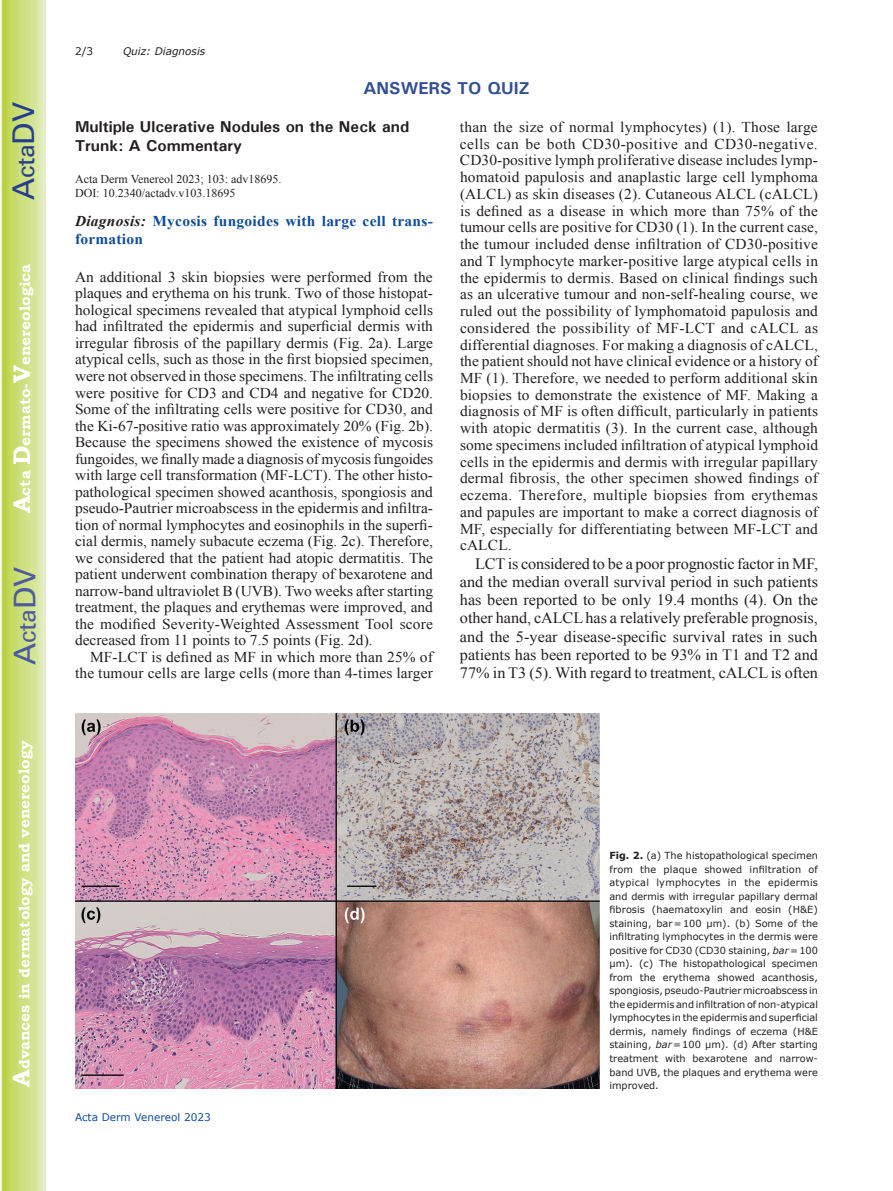
<style>
.page{position:relative;width:893px;height:1191px;background:#fff}
.page>*{position:absolute;margin:0;border:0;box-sizing:border-box;transform-origin:0 0}
.t1{font:30px "Univers";color:#4d5a9e}
.t2{font:30px "Univers";color:#253f8e}
.t3{font:700 17.25px "Univers";color:#324f95}
.t4{font:15.75px/18.3px "Times New Roman";color:#231f20;text-align:justify}
.t5{font:700 15.75px/18.9px "Univers";color:#231f20}
.t6{font:15px/16.8px "Times New Roman";letter-spacing:.01em;color:#231f20;text-align:justify}
.t7{font:700 15px "Bookman Old Style";color:#fff}
.t8{font:700 15px/18px "Times New Roman";letter-spacing:.015em;color:#0f4d96}
.t9{font:12px/14.4px "Times New Roman";color:#231f20}
.t10{font:10.5px "Verdana";color:#0f4d96}
.t11{font:italic 10.5px "Verdana";color:#231f20}
.t12{font:10.5px "Verdana";color:#231f20}
.t13{font:9.75px/13.5px "Verdana";color:#231f20;text-align:justify}
.s1{font-size:24px}
.s2{font-style:italic;color:#231f20}
.s3{font-weight:700}
.s4{font-style:italic}
</style>
<div class="page">
<svg style="left:1px;top:0;width:45px;height:1191px;background:#cfe084"></svg>
<img style="left:75px;top:714px;width:525px;height:375px">
<h1 class="t2" style="left:6px;top:200px;width:100px;rotate:-90deg">A<span class="s1">cta</span>DV</h1>
<p class="t7" style="left:16px;top:513px;width:251px;rotate:-90deg"><span class="s1">A</span>cta <span class="s1">D</span>ermato-<span class="s1">V</span>enereologica</p>
<h1 class="t1" style="left:7px;top:665px;width:100px;rotate:-90deg">A<span class="s1">cta</span>DV</h1>
<p class="t7" style="left:15px;top:1087px;width:347px;rotate:-90deg"><span class="s1">A</span>dvances in dermatology and venereology</p>
<p class="t12" style="left:75px;top:44px;width:20px">2/3</p>
<p class="t11" style="left:123px;top:44px;width:84px">Quiz: Diagnosis</p>
<p class="t3" style="left:363px;top:77px;width:168px">ANSWERS TO QUIZ</p>
<p class="t5" style="left:75px;top:117px;width:336px">Multiple Ulcerative Nodules on the Neck and<br>Trunk: A Commentary</p>
<p class="t9" style="left:75px;top:171px;width:208px">Acta Derm Venereol 2023; 103: adv18695.<br>DOI: 10.2340/actadv.v103.18695</p>
<p class="t8" style="left:75px;top:211px;width:359px"><span class="s2">Diagnosis:</span> Mycosis fungoides with large cell trans&shy;formation</p>
<p class="t6" style="left:75px;top:268px;width:360px">An additional 3 skin biopsies were performed from the plaques and erythema on his trunk. Two of those histopat&shy;hological specimens revealed that atypical lymphoid cells had infiltrated the epidermis and superficial dermis with irregular fibrosis of the papillary dermis (Fig. 2a). Large atypical cells, such as those in the first biopsied specimen, were not observed in those specimens. The infiltrating cells were positive for CD3 and CD4 and negative for CD20.<br>Some of the infiltrating cells were positive for CD30, and the Ki-67-positive ratio was approximately 20% (Fig. 2b).<br>Because the specimens showed the existence of mycosis fungoides, we finally made a diagnosis of mycosis fungoides with large cell transformation (MF-LCT). The other histo&shy;pathological specimen showed acanthosis, spongiosis and pseudo-Pautrier microabscess in the epidermis and infiltra&shy;tion of normal lymphocytes and eosinophils in the superfi&shy;cial dermis, namely subacute eczema (Fig. 2c). Therefore, we considered that the patient had atopic dermatitis. The patient underwent combination therapy of bexarotene and narrow-band ultraviolet B (UVB). Two weeks after starting treatment, the plaques and erythemas were improved, and the modified Severity-Weighted Assessment Tool score decreased from 11 points to 7.5 points (Fig. 2d).</p>
<p class="t6" style="left:75px;top:648px;width:359px;text-align:right">MF-LCT is defined as MF in which more than 25% of the tumour cells are large cells (more than 4-times larger</p>
<p class="t6" style="left:460px;top:118px;width:360px">than the size of normal lymphocytes) (1). Those large cells can be both CD30-positive and CD30-negative.<br>CD30-positive lymph proliferative disease includes lymp&shy;homatoid papulosis and anaplastic large cell lymphoma (ALCL) as skin diseases (2). Cutaneous ALCL (cALCL) is defined as a disease in which more than 75% of the tumour cells are positive for CD30 (1). In the current case, the tumour included dense infiltration of CD30-positive and T lymphocyte marker-positive large atypical cells in the epidermis to dermis. Based on clinical findings such as an ulcerative tumour and non-self-healing course, we ruled out the possibility of lymphomatoid papulosis and considered the possibility of MF-LCT and cALCL as differential diagnoses. For making a diagnosis of cALCL, the patient should not have clinical evidence or a history of MF (1). Therefore, we needed to perform additional skin biopsies to demonstrate the existence of MF. Making a diagnosis of MF is often difficult, particularly in patients with atopic dermatitis (3). In the current case, although some specimens included infiltration of atypical lymphoid cells in the epidermis and dermis with irregular papillary dermal fibrosis, the other specimen showed findings of eczema. Therefore, multiple biopsies from erythemas and papules are important to make a correct diagnosis of MF, especially for differentiating between MF-LCT and cALCL.</p>
<p class="t4" style="left:460px;top:554px;width:360px;text-indent:15px">LCT is considered to be a poor prognostic factor in MF, and the median overall survival period in such patients has been reported to be only 19.4 months (4). On the other hand, cALCL has a relatively preferable prognosis, and the 5-year disease-specific survival rates in such patients has been reported to be 93% in T1 and T2 and 77% in T3 (5). With regard to treatment, cALCL is often</p>
<p class="t10" style="left:75px;top:1110px;width:137px">Acta Derm Venereol 2023</p>
<p class="t13" style="left:609px;top:849px;width:210px"><span class="s3">Fig. 2.</span> (a) The histopathological specimen from the plaque showed infiltration of atypical lymphocytes in the epidermis and dermis with irregular papillary dermal fibrosis (haematoxylin and eosin (H&amp;E) staining, bar=100 μm). (b) Some of the infiltrating lymphocytes in the dermis were positive for CD30 (CD30 staining, <span class="s4">bar</span>=100 μm). (c) The histopathological specimen from the erythema showed acanthosis, spongiosis, pseudo-Pautrier microabscess in the epidermis and infiltration of non-atypical lymphocytes in the epidermis and superficial dermis, namely findings of eczema (H&amp;E staining, <span class="s4">bar</span>=100 μm). (d) After starting treatment with bexarotene and narrow&shy;band UVB, the plaques and erythema were improved.</p>
</div>
